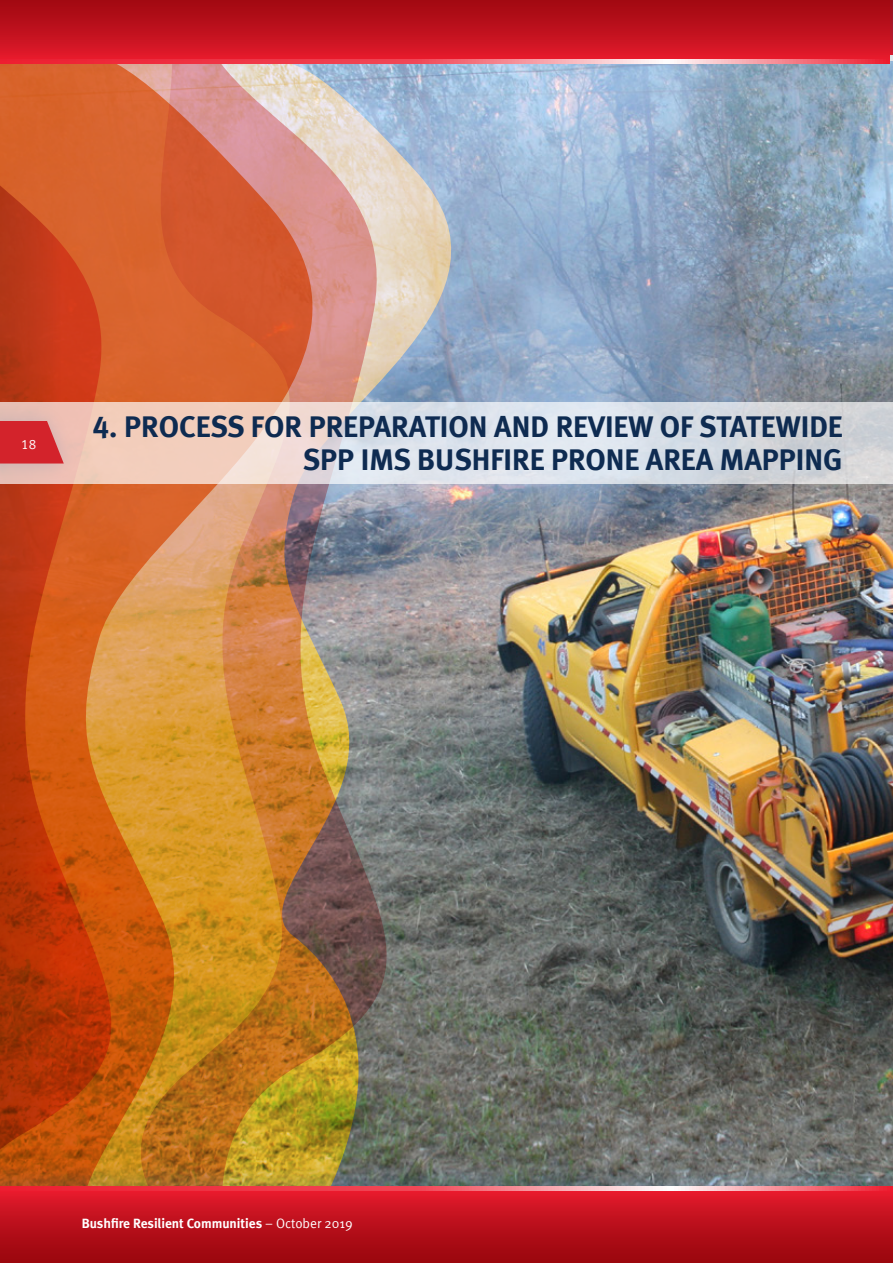
<style>
.page{position:relative;width:893px;height:1263px;background:#fff}
.page>*{position:absolute;margin:0;border:0;box-sizing:border-box;transform-origin:0 0}
.Heading{font:30px/33px "Meta Bold LF";color:#0e2b51;text-align:right}
.t1{font:13.5px "Meta Bold LF";color:#fff}
.t2{font:13.5px "Meta Normal LF";color:#fff}
.s1{font-family:"Meta Normal"}
</style>
<div class="page">
<img style="left:453px;top:74px;width:440px;height:1085px">
<svg style="left:388px;top:74px;width:65px;height:1085px;background:#909495"></svg>
<img style="left:314px;top:74px;width:74px;height:1085px">
<svg style="left:0;top:74px;width:314px;height:1085px;background:#d07d39"></svg>
<svg style="left:0;top:174px;width:113px;height:985px;background:#c54914"></svg>
<div style="left:0;top:0;width:893px;height:74px;background:#015ca6;opacity:.15"></div>
<div style="left:0;top:0;width:889px;height:64px;background:linear-gradient(to bottom,#9e0810,#e71b2d)"></div>
<svg style="left:0;top:60px;width:889px;height:4px;background:#f36874"></svg>
<div style="left:0;top:1159px;width:893px;height:104px;background:#015ca6;opacity:.15"></div>
<svg style="left:0;top:1191px;width:893px;height:72px;background:#bb0f1b"></svg>
<svg style="left:0;top:1186px;width:893px;height:5px;background:#f36874"></svg>
<svg style="left:0;top:402px;width:893px;height:81px;background:#dfdadb"></svg>
<div style="left:0;top:402px;width:80px;height:80px;background:#015ca6;opacity:.15"></div>
<svg style="left:0;top:421px;width:64px;height:42px;background:#d5373d"></svg>
<p class="t2" style="left:21px;top:436px;width:17px">18</p>
<p class="Heading" style="left:92px;top:410px;width:752px">4. PROCESS FOR PREPARATION AND REVIEW OF STATEWIDE<br>SPP IMS BUSHFIRE PRONE AREA MAPPING</p>
<p class="t1" style="left:82px;top:1215px;width:272px">Bushfire Resilient Communities <span class="s1">– October 2019</span></p>
</div>
